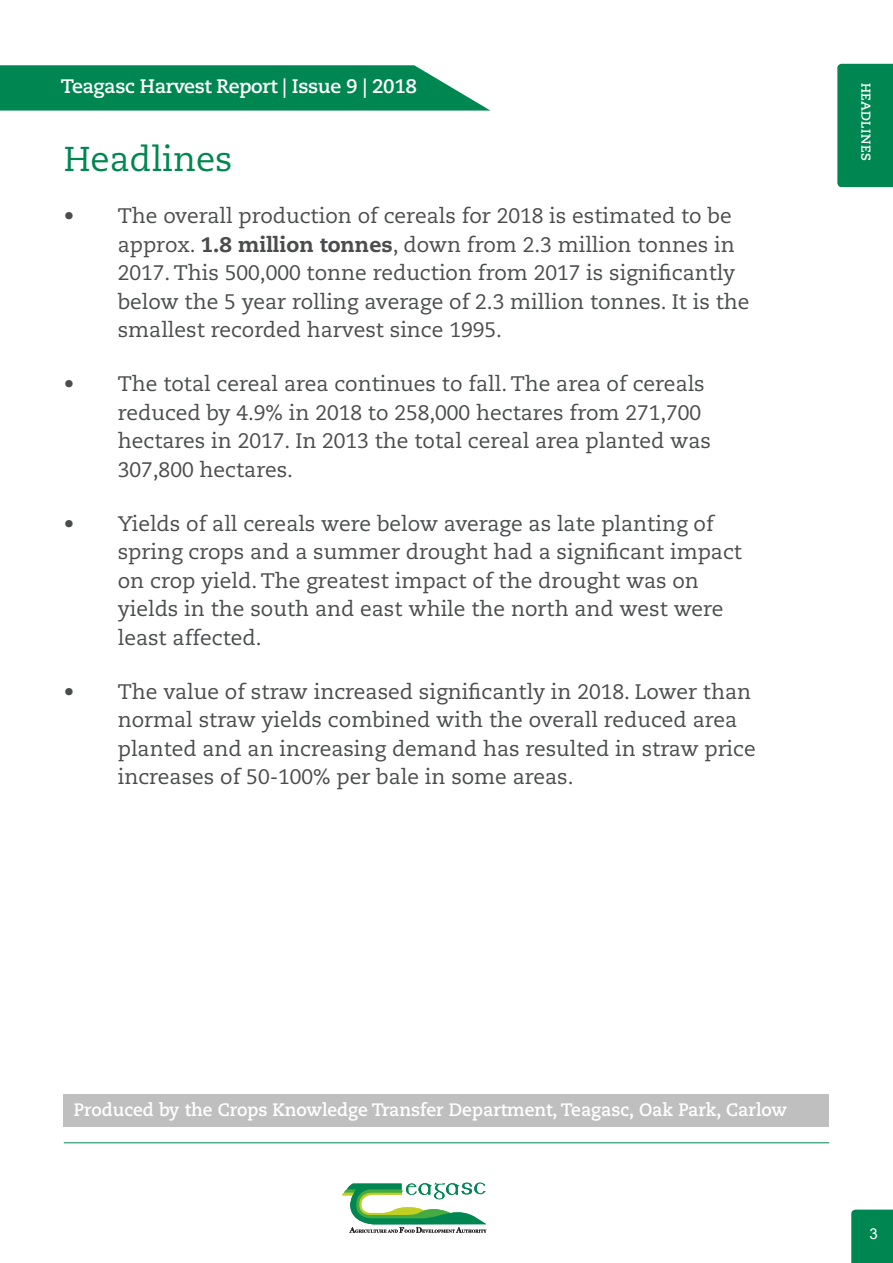
<style>
.page{position:relative;width:893px;height:1263px;background:#fff}
.page>*{position:absolute;margin:0;border:0;box-sizing:border-box;transform-origin:0 0}
.Header_1{font:34.5px "Caecilia LT Std";color:#008751}
.Heading_Lime{font:21px/28.5px "Caecilia LT Std";color:#4b4c4d}
.t1{font:700 19.5px "Caecilia LT Std";letter-spacing:-.02em;color:#fff}
.Heading_Lime-2{font:700 18px "Caecilia LT Std";color:#fff}
.t2{font:15px "Arial";color:#fff}
.t3{font:700 12.9px "Caecilia LT Std";letter-spacing:.02em;color:#fff}
.s1{font-weight:800}
</style>
<div class="page">
<div style="left:837px;top:64px;width:56px;height:123px;background:#008751"></div>
<div style="left:851px;top:1209px;width:42px;height:54px;background:#008751"></div>
<hr style="left:64px;top:1142px;width:765px;height:1px;background:#008751">
<svg style="left:0;top:65px;width:490px;height:46px;background:#169160"></svg>
<div style="left:64px;top:1094px;width:765px;height:32px;background:#bfbfbf"></div>
<svg style="left:342px;top:1182px;width:145px;height:51px"></svg>
<p class="t1" style="left:61px;top:75px;width:358px">Teagasc Harvest Report | Issue 9 | 2018</p>
<p class="Header_1" style="left:64px;top:139px;width:170px">Headlines</p>
<p class="Heading_Lime" style="left:118px;top:202px;width:633px;text-indent:-54px">• The overall production of cereals for 2018 is estimated to be approx. <span class="s1">1.8 million tonnes</span>, down from 2.3 million tonnes in 2017. This 500,000 tonne reduction from 2017 is significantly below the 5 year rolling average of 2.3 million tonnes. It is the smallest recorded harvest since 1995.</p>
<p class="Heading_Lime" style="left:118px;top:370px;width:595px;text-indent:-54px">• The total cereal area continues to fall. The area of cereals reduced by 4.9% in 2018 to 258,000 hectares from 271,700 hectares in 2017. In 2013 the total cereal area planted was 307,800 hectares.</p>
<p class="Heading_Lime" style="left:118px;top:509px;width:626px;text-indent:-54px">• Yields of all cereals were below average as late planting of spring crops and a summer drought had a significant impact on crop yield. The greatest impact of the drought was on yields in the south and east while the north and west were least affected.</p>
<p class="Heading_Lime" style="left:118px;top:677px;width:639px;text-indent:-54px">• The value of straw increased significantly in 2018. Lower than normal straw yields combined with the overall reduced area planted and an increasing demand has resulted in straw price increases of 50-100% per bale in some areas.</p>
<p class="t3" style="left:873px;top:83px;width:79px;rotate:90deg">HEADLINES</p>
<p class="Heading_Lime-2" style="left:74px;top:1099px;width:715px">Produced by the Crops Knowledge Transfer Department, Teagasc, Oak Park, Carlow</p>
<p class="t2" style="left:869px;top:1223px;width:10px">3</p>
</div>
